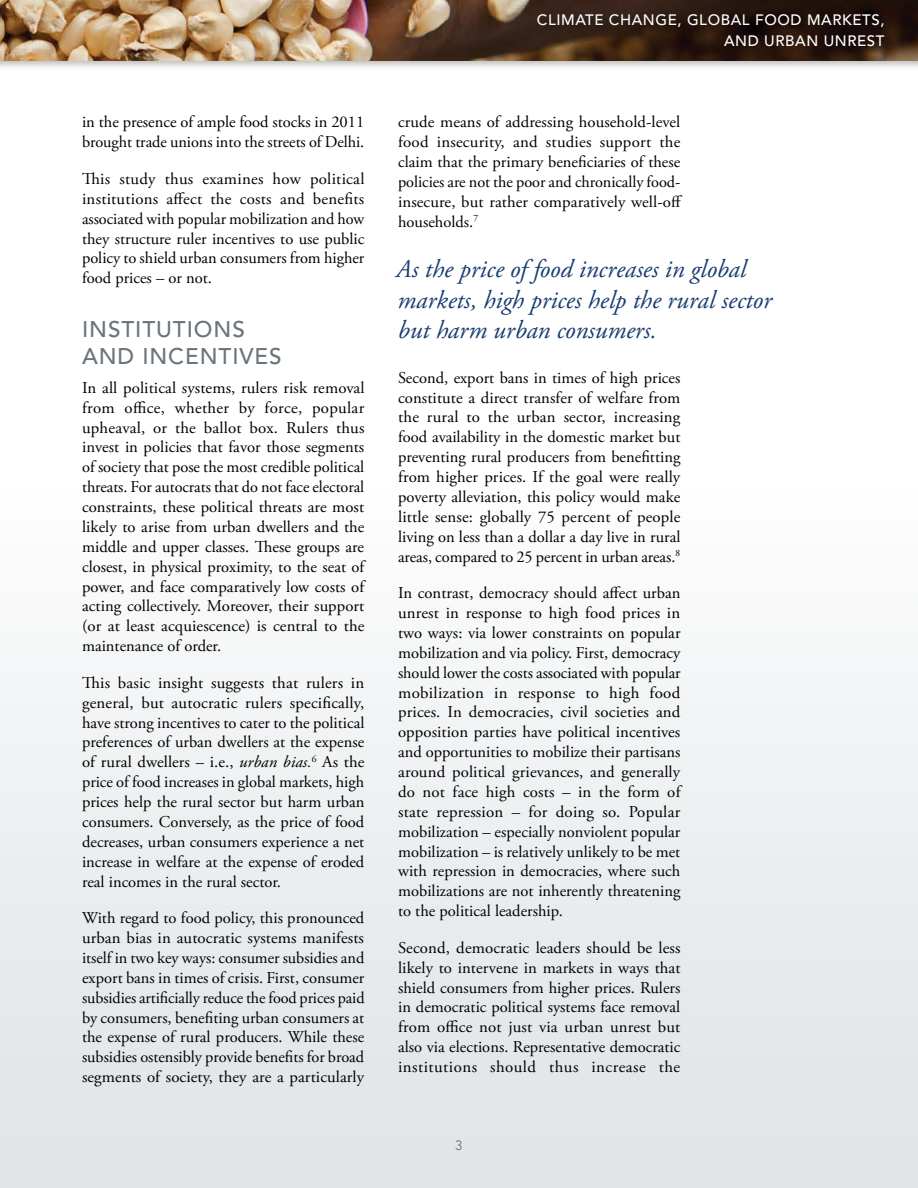
<style>
.page{position:relative;width:918px;height:1188px;background:#fff}
.page>*{position:absolute;margin:0;border:0;box-sizing:border-box;transform-origin:0 0}
.quote{font:italic 25.5px/30.6px "Adobe Garamond Pro";color:#183d71}
.subs{font:500 22.5px/27px "Avenir LT Std";letter-spacing:.04em;color:#6a747b}
.body{font:16.5px/19.8px "Adobe Garamond Pro";color:#000;text-align:justify}
.t1{font:500 15px/21px "Avenir LT Std";letter-spacing:.04em;color:#fff;text-align:right}
.t2{font:13.5px "Avenir LT Std";color:#6a747b}
.s1{font-style:italic}
</style>
<div class="page">
<div style="left:0;top:486px;width:918px;height:702px;background:linear-gradient(to bottom,#fdfdfd,#dee3e6)"></div>
<hr style="left:0;top:486px;width:1px;height:702px;background:#e1e5e8">
<div style="left:0;top:0;width:918px;height:72px;background:#000;opacity:.3"></div>
<img style="left:0;top:0;width:918px;height:60px">
<div style="left:534px;top:10px;width:361px;height:49px;background:#000;opacity:.5"></div>
<p class="body" style="left:82px;top:113px;width:284px">in the presence of ample food stocks in 2011 brought trade unions into the streets of Delhi.</p>
<p class="body" style="left:82px;top:169px;width:284px">This study thus examines how political institutions affect the costs and benefits associated with popular mobilization and how they structure ruler incentives to use public policy to shield urban consumers from higher food prices – or not.</p>
<p class="subs" style="left:82px;top:317px;width:201px">INSTITUTIONS<br>AND INCENTIVES</p>
<p class="body" style="left:82px;top:378px;width:284px">In all political systems, rulers risk removal from office, whether by force, popular upheaval, or the ballot box. Rulers thus invest in policies that favor those segments of society that pose the most credible political threats. For autocrats that do not face electoral constraints, these political threats are most likely to arise from urban dwellers and the middle and upper classes. These groups are closest, in physical proximity, to the seat of power, and face comparatively low costs of acting collectively. Moreover, their support (or at least acquiescence) is central to the maintenance of order.</p>
<p class="body" style="left:82px;top:673px;width:284px">This basic insight suggests that rulers in general, but autocratic rulers specifically, have strong incentives to cater to the political preferences of urban dwellers at the expense of rural dwellers – i.e., <span class="s1">urban bias.</span><sup>6</sup> As the price of food increases in global markets, high prices help the rural sector but harm urban consumers. Conversely, as the price of food decreases, urban consumers experience a net increase in welfare at the expense of eroded real incomes in the rural sector.</p>
<p class="body" style="left:82px;top:909px;width:284px">With regard to food policy, this pronounced urban bias in autocratic systems manifests itself in two key ways: consumer subsidies and export bans in times of crisis. First, consumer subsidies artificially reduce the food prices paid by consumers, benefiting urban consumers at the expense of rural producers. While these subsidies ostensibly provide benefits for broad segments of society, they are a particularly</p>
<p class="t1" style="left:537px;top:10px;width:349px">CLIMATE CHANGE, GLOBAL FOOD MARKETS,<br>AND URBAN UNREST</p>
<p class="body" style="left:398px;top:113px;width:286px;text-align:left">crude means of addressing household-level food insecurity, and studies support the claim that the primary beneficiaries of these policies are not the poor and chronically food&shy;insecure, but rather comparatively well-off households.<sup>7</sup></p>
<p class="quote" style="left:396px;top:254px;width:377px">As the price of food increases in global markets, high prices help the rural sector but harm urban consumers.</p>
<p class="body" style="left:398px;top:368px;width:284px">Second, export bans in times of high prices constitute a direct transfer of welfare from the rural to the urban sector, increasing food availability in the domestic market but preventing rural producers from benefitting from higher prices. If the goal were really poverty alleviation, this policy would make little sense: globally 75 percent of people living on less than a dollar a day live in rural areas, compared to 25 percent in urban areas.<sup>8</sup></p>
<p class="body" style="left:398px;top:584px;width:284px">In contrast, democracy should affect urban unrest in response to high food prices in two ways: via lower constraints on popular mobilization and via policy. First, democracy should lower the costs associated with popular mobilization in response to high food prices. In democracies, civil societies and opposition parties have political incentives and opportunities to mobilize their partisans around political grievances, and generally do not face high costs – in the form of state repression – for doing so. Popular mobilization – especially nonviolent popular mobilization – is relatively unlikely to be met with repression in democracies, where such mobilizations are not inherently threatening to the political leadership.</p>
<p class="body" style="left:398px;top:938px;width:284px">Second, democratic leaders should be less likely to intervene in markets in ways that shield consumers from higher prices. Rulers in democratic political systems face removal from office not just via urban unrest but also via elections. Representative democratic institutions should thus increase the</p>
<p class="t2" style="left:455px;top:1137px;width:9px">3</p>
</div>
